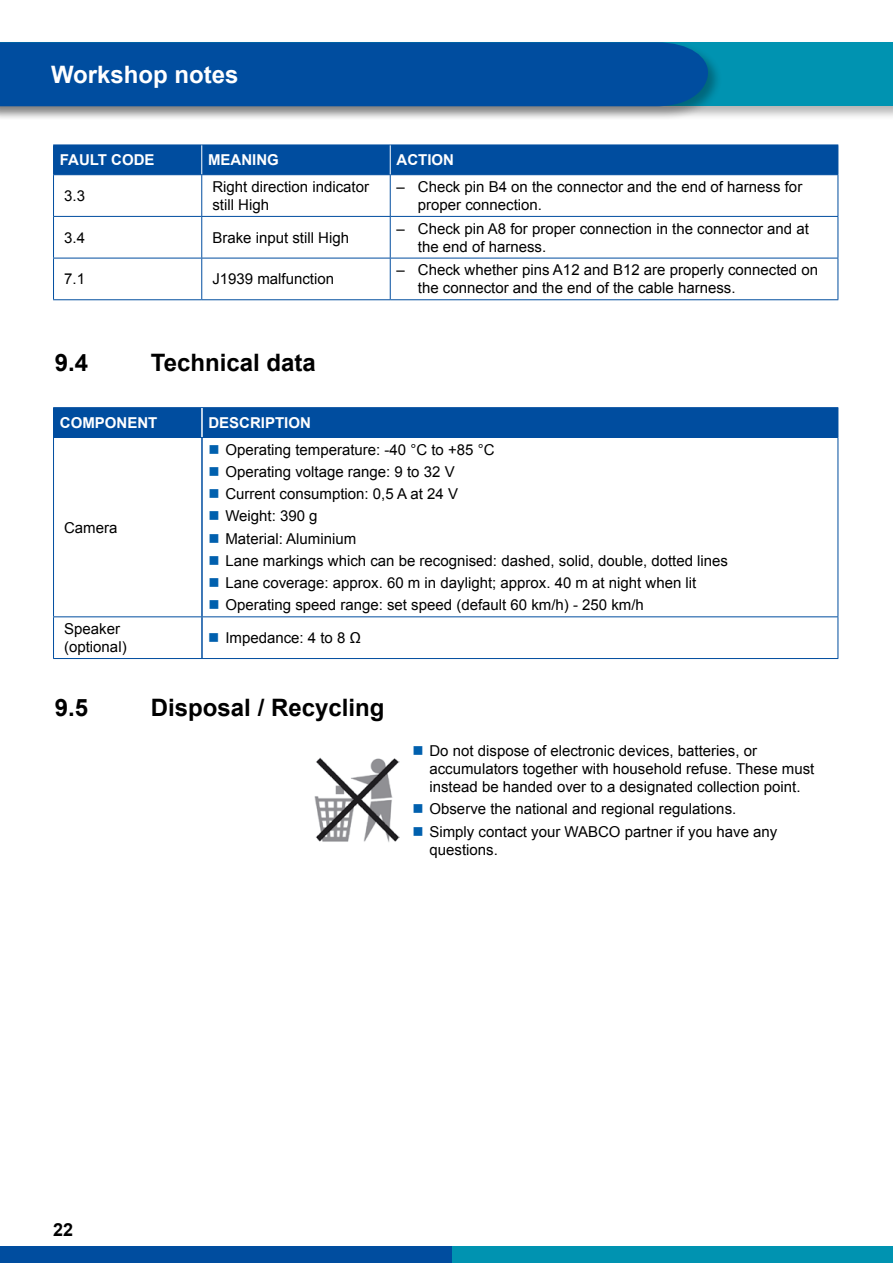
<style>
.page{position:relative;width:893px;height:1263px;background:#fff}
.page>*{position:absolute;margin:0;border:0;box-sizing:border-box;transform-origin:0 0}
.t1{font:700 24px "Arial";color:#000}
.t2{font:700 24px "Arial";color:#fff}
.t3{font:700 18px "Arial";color:#000}
.t4{font:15px/22.2px "Arial";color:#000}
.t5{font:700 15px "Arial";color:#fff}
</style>
<div class="page">
<div style="left:0;top:1246px;width:453px;height:17px;background:#004d9f"></div>
<div style="left:453px;top:1246px;width:440px;height:17px;background:#0093b1"></div>
<div style="left:0;top:40px;width:893px;height:81px;background:#000;opacity:.3"></div>
<div style="left:0;top:43px;width:893px;height:63px;background:#0093b1"></div>
<div style="left:0;top:40px;width:723px;height:81px;background:#000;opacity:.3"></div>
<div style="left:0;top:42px;width:708px;height:64px;background:#004d9f"></div>
<hr style="left:53px;top:175px;width:1px;height:41px;background:#004d9f">
<hr style="left:201px;top:175px;width:1px;height:41px;background:#004d9f">
<hr style="left:390px;top:175px;width:1px;height:41px;background:#004d9f">
<hr style="left:838px;top:175px;width:1px;height:41px;background:#004d9f">
<hr style="left:53px;top:216px;width:149px;height:1px;background:#004d9f">
<hr style="left:53px;top:217px;width:1px;height:41px;background:#004d9f">
<hr style="left:202px;top:216px;width:188px;height:1px;background:#004d9f">
<hr style="left:201px;top:217px;width:1px;height:41px;background:#004d9f">
<hr style="left:390px;top:216px;width:448px;height:1px;background:#004d9f">
<hr style="left:390px;top:217px;width:1px;height:41px;background:#004d9f">
<hr style="left:838px;top:217px;width:1px;height:41px;background:#004d9f">
<hr style="left:53px;top:258px;width:149px;height:1px;background:#004d9f">
<hr style="left:53px;top:258px;width:1px;height:41px;background:#004d9f">
<hr style="left:202px;top:258px;width:188px;height:1px;background:#004d9f">
<hr style="left:201px;top:258px;width:1px;height:41px;background:#004d9f">
<hr style="left:390px;top:258px;width:448px;height:1px;background:#004d9f">
<hr style="left:390px;top:258px;width:1px;height:41px;background:#004d9f">
<hr style="left:838px;top:258px;width:1px;height:41px;background:#004d9f">
<div style="left:53px;top:145px;width:786px;height:30px;background:#004d9f"></div>
<hr style="left:53px;top:299px;width:149px;height:1px;background:#004d9f">
<hr style="left:202px;top:299px;width:188px;height:1px;background:#004d9f">
<hr style="left:390px;top:299px;width:448px;height:1px;background:#004d9f">
<div style="left:54px;top:408px;width:148px;height:29px;background:#004d9f"></div>
<div style="left:202px;top:408px;width:636px;height:29px;background:#004d9f"></div>
<hr style="left:53px;top:407px;width:149px;height:1px;background:#004d9f">
<svg style="left:53px;top:408px;width:1px;height:29px"></svg>
<hr style="left:202px;top:407px;width:636px;height:1px;background:#004d9f">
<svg style="left:838px;top:408px;width:1px;height:29px"></svg>
<hr style="left:53px;top:437px;width:149px;height:1px;background:#004d9f">
<hr style="left:53px;top:438px;width:1px;height:178px;background:#004d9f">
<hr style="left:202px;top:437px;width:636px;height:1px;background:#004d9f">
<hr style="left:838px;top:438px;width:1px;height:178px;background:#004d9f">
<hr style="left:53px;top:616px;width:149px;height:1px;background:#004d9f">
<hr style="left:53px;top:617px;width:1px;height:41px;background:#004d9f">
<hr style="left:202px;top:616px;width:636px;height:1px;background:#004d9f">
<hr style="left:838px;top:617px;width:1px;height:41px;background:#004d9f">
<hr style="left:201px;top:438px;width:2px;height:178px;background:#004d9f">
<hr style="left:201px;top:617px;width:2px;height:41px;background:#004d9f">
<hr style="left:201px;top:408px;width:2px;height:29px;background:#fff">
<hr style="left:53px;top:658px;width:149px;height:1px;background:#004d9f">
<hr style="left:202px;top:658px;width:636px;height:1px;background:#004d9f">
<img style="left:315px;top:757px;width:85px;height:85px">
<h1 class="t2" style="left:51px;top:59px;width:189px">Workshop notes</h1>
<p class="t5" style="left:60px;top:150px;width:96px">FAULT CODE</p>
<p class="t5" style="left:208px;top:150px;width:72px">MEANING</p>
<p class="t5" style="left:397px;top:150px;width:59px">ACTION</p>
<p class="t4" style="left:64px;top:185px;width:22px">3.3</p>
<p class="t4" style="left:212px;top:178px;width:158px;line-height:18px">Right direction indicator still High</p>
<p class="t4" style="left:418px;top:178px;width:386px;line-height:18px;text-indent:-21px">– Check pin B4 on the connector and the end of harness for proper connection.</p>
<p class="t4" style="left:64px;top:226px;width:22px">3.4</p>
<p class="t4" style="left:212px;top:226px;width:138px">Brake input still High</p>
<p class="t4" style="left:418px;top:220px;width:393px;line-height:18px;text-indent:-21px">– Check pin A8 for proper connection in the connector and at the end of harness.</p>
<p class="t4" style="left:64px;top:268px;width:22px">7.1</p>
<p class="t4" style="left:212px;top:268px;width:123px">J1939 malfunction</p>
<p class="t4" style="left:418px;top:261px;width:402px;line-height:18px;text-indent:-21px">– Check whether pins A12 and B12 are properly connected on the connector and the end of the cable harness.</p>
<h1 class="t1" style="left:55px;top:347px;width:35px">9.4</h1>
<h1 class="t1" style="left:151px;top:347px;width:166px">Technical data</h1>
<p class="t5" style="left:60px;top:413px;width:99px">COMPONENT</p>
<p class="t5" style="left:208px;top:413px;width:104px">DESCRIPTION</p>
<p class="t4" style="left:64px;top:516px;width:55px">Camera</p>
<p class="t4" style="left:225px;top:438px;width:504px">Operating temperature: -40 °C to +85 °C<br>Operating voltage range: 9 to 32 V<br>Current consumption: 0,5 A at 24 V<br>Weight: 390 g<br>Material: Aluminium<br>Lane markings which can be recognised: dashed, solid, double, dotted lines Lane coverage: approx. 60 m in daylight; approx. 40 m at night when lit Operating speed range: set speed (default 60 km/h) - 250 km/h</p>
<p class="t4" style="left:64px;top:620px;width:64px;line-height:18px">Speaker (optional)</p>
<p class="t4" style="left:225px;top:627px;width:137px">Impedance: 4 to 8 Ω</p>
<h1 class="t1" style="left:55px;top:691px;width:35px">9.5</h1>
<h1 class="t1" style="left:151px;top:691px;width:235px">Disposal / Recycling</h1>
<p class="t4" style="left:429px;top:742px;width:386px;line-height:18px">Do not dispose of electronic devices, batteries, or accumulators together with household refuse. These must instead be handed over to a designated collection point.</p>
<p class="t4" style="left:429px;top:798px;width:349px">Observe the national and regional regulations.<br>Simply contact your WABCO partner if you have any</p>
<p class="t4" style="left:429px;top:838px;width:70px">questions.</p>
<p class="t3" style="left:53px;top:1217px;width:22px">22</p>
</div>
